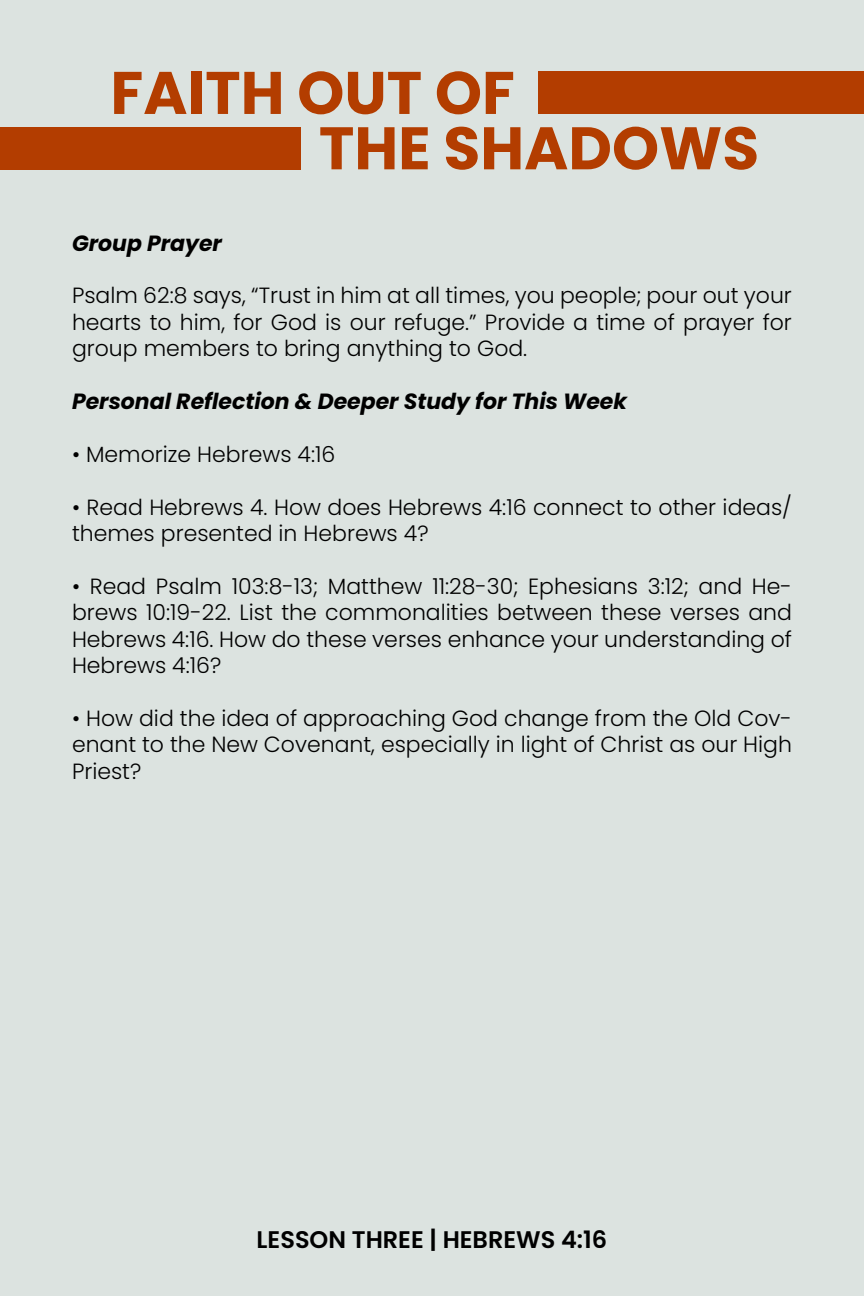
<style>
.page{position:relative;width:864px;height:1296px;background:#dce3e0}
.page>*{position:absolute;margin:0;border:0;box-sizing:border-box;transform-origin:0 0}
.t1{font:700 60px/55.4px "Poppins";color:#b33d00}
.t2{font:600 24px "Poppins";color:#000}
.t3{font:300 22px/26.4px "Poppins";color:#000;text-align:justify}
.t4{font:italic 700 22px "Poppins";color:#000}
</style>
<div class="page">
<div style="left:539px;top:71px;width:325px;height:43px;background:#b33d00"></div>
<div style="left:0;top:127px;width:301px;height:42px;background:#b33d00"></div>
<h1 class="t1" style="left:319px;top:66px;width:442px;text-indent:-208px">FAITH OUT OF<br>THE SHADOWS</h1>
<p class="t4" style="left:72px;top:230px;width:151px">Group Prayer</p>
<p class="t3" style="left:72px;top:283px;width:721px">Psalm 62:8 says, “Trust in him at all times, you people; pour out your hearts to him, for God is our refuge.” Provide a time of prayer for group members to bring anything to God.</p>
<p class="t4" style="left:72px;top:389px;width:557px">Personal Reflection &amp; Deeper Study for This Week</p>
<p class="t3" style="left:72px;top:441px;width:265px">• Memorize Hebrews 4:16</p>
<p class="t3" style="left:72px;top:494px;width:721px">• Read Hebrews 4. How does Hebrews 4:16 connect to other ideas/ themes presented in Hebrews 4?</p>
<p class="t3" style="left:72px;top:573px;width:722px">• Read Psalm 103:8-13; Matthew 11:28-30; Ephesians 3:12; and He&shy;brews 10:19-22. List the commonalities between these verses and Hebrews 4:16. How do these verses enhance your understanding of Hebrews 4:16?</p>
<p class="t3" style="left:72px;top:705px;width:722px">• How did the idea of approaching God change from the Old Cov&shy;enant to the New Covenant, especially in light of Christ as our High Priest?</p>
<p class="t2" style="left:257px;top:1226px;width:352px">LESSON THREE | HEBREWS 4:16</p>
</div>
